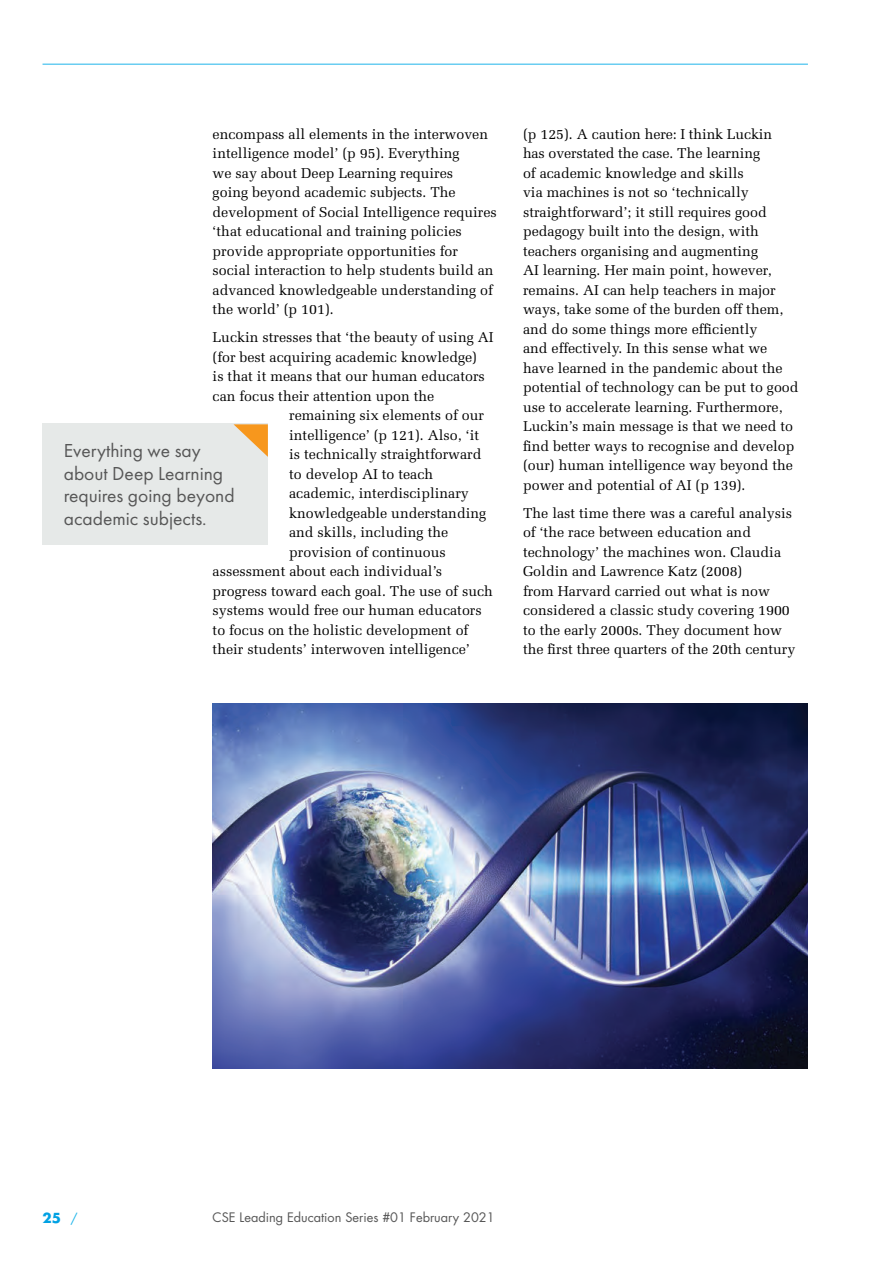
<style>
.page{position:relative;width:893px;height:1263px;background:#fff}
.page>*{position:absolute;margin:0;border:0;box-sizing:border-box;transform-origin:0 0}
.PullQuote{font:19.5px/22.5px "Futura PT";color:#575757}
.Body_Copy{font:14.25px/19.5px "Melior";color:#000}
.t1{font:700 13.5px "Futura";color:#00a1e3}
.t2{font:12.75px "Futura";color:#575757}
.s1{font-weight:400;font-size:12.75px;color:#1fb5ea}
</style>
<div class="page">
<hr style="left:43px;top:64px;width:765px;height:1px;background:#1fb5ea">
<img style="left:213px;top:704px;width:595px;height:364px">
<div style="left:43px;top:423px;width:225px;height:121px;background:#e6e9e8"></div>
<svg style="left:234px;top:424px;width:34px;height:33px"></svg>
<p class="Body_Copy" style="left:213px;top:124px;width:286px">encompass all elements in the interwoven intelligence model’ (p 95). Everything<br>we say about Deep Learning requires<br>going beyond academic subjects. The development of Social Intelligence requires ‘that educational and training policies provide appropriate opportunities for social interaction to help students build an advanced knowledgeable understanding of the world’ (p 101).</p>
<p class="Body_Copy" style="left:213px;top:328px;width:283px">Luckin stresses that ‘the beauty of using AI</p>
<p class="Body_Copy" style="left:213px;top:347px;width:266px">(for best acquiring academic knowledge)</p>
<p class="Body_Copy" style="left:213px;top:367px;width:274px">is that it means that our human educators</p>
<p class="Body_Copy" style="left:213px;top:386px;width:223px">can focus their attention upon the</p>
<p class="Body_Copy" style="left:289px;top:406px;width:196px">remaining six elements of our</p>
<p class="Body_Copy" style="left:289px;top:425px;width:191px">intelligence’ (p 121). Also, ‘it</p>
<p class="Body_Copy" style="left:289px;top:445px;width:194px">is technically straightforward</p>
<p class="Body_Copy" style="left:289px;top:464px;width:146px">to develop AI to teach</p>
<p class="Body_Copy" style="left:289px;top:483px;width:181px">academic, interdisciplinary</p>
<p class="Body_Copy" style="left:289px;top:503px;width:199px">knowledgeable understanding</p>
<p class="Body_Copy" style="left:289px;top:522px;width:161px">and skills, including the</p>
<p class="Body_Copy" style="left:289px;top:542px;width:158px">provision of continuous</p>
<p class="Body_Copy" style="left:213px;top:561px;width:231px">assessment about each individual’s</p>
<p class="Body_Copy" style="left:213px;top:581px;width:282px">progress toward each goal. The use of such</p>
<p class="Body_Copy" style="left:213px;top:600px;width:271px">systems would free our human educators</p>
<p class="Body_Copy" style="left:213px;top:620px;width:257px">to focus on the holistic development of</p>
<p class="Body_Copy" style="left:213px;top:639px;width:259px">their students’ interwoven intelligence’</p>
<p class="PullQuote" style="left:64px;top:440px;width:172px">Everything we say about Deep Learning requires going beyond academic subjects.</p>
<p class="Body_Copy" style="left:523px;top:124px;width:277px">(p 125). A caution here: I think Luckin<br>has overstated the case. The learning<br>of academic knowledge and skills<br>via machines is not so ‘technically straightforward’; it still requires good pedagogy built into the design, with teachers organising and augmenting<br>AI learning. Her main point, however, remains. AI can help teachers in major ways, take some of the burden off them, and do some things more efficiently<br>and effectively. In this sense what we have learned in the pandemic about the potential of technology can be put to good use to accelerate learning. Furthermore, Luckin’s main message is that we need to find better ways to recognise and develop (our) human intelligence way beyond the power and potential of AI (p 139).</p>
<p class="Body_Copy" style="left:523px;top:503px;width:274px">The last time there was a careful analysis of ‘the race between education and technology’ the machines won. Claudia Goldin and Lawrence Katz (2008)<br>from Harvard carried out what is now considered a classic study covering 1900 to the early 2000s. They document how the first three quarters of the 20th century</p>
<p class="t1" style="left:43px;top:1208px;width:37px">25 <span class="s1">/</span></p>
<p class="t2" style="left:213px;top:1208px;width:284px">CSE Leading Education Series #01 February 2021</p>
</div>
